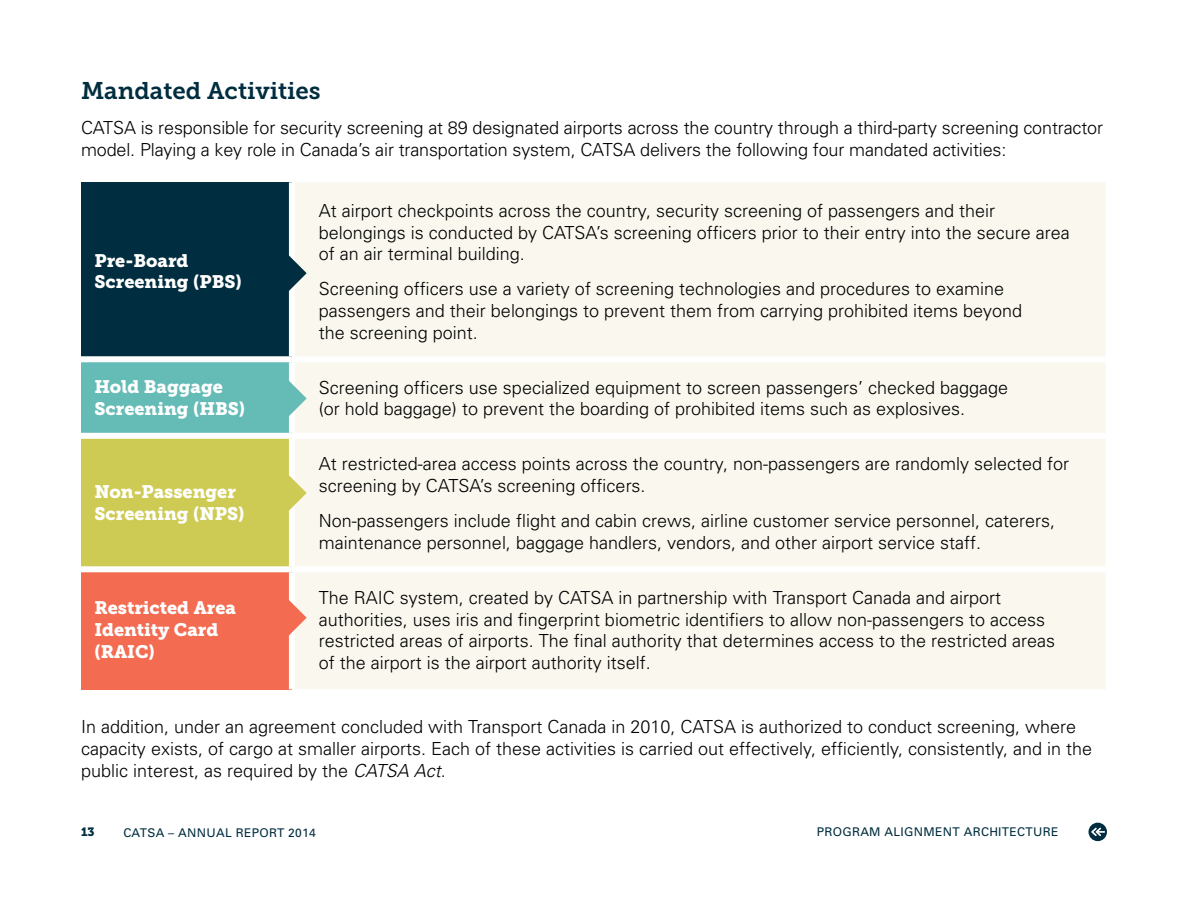
<style>
.page{position:relative;width:1188px;height:918px;background:#fff}
.page>*{position:absolute;margin:0;border:0;box-sizing:border-box;transform-origin:0 0}
.t1{font:24px "Museo Slab 700";color:#002d3f}
.t2{font:300 18px/21.8px "Univers";color:#000}
.t3{font:18px/21.8px "Museo Slab 900";color:#fff}
.t4{font:12px "Univers";letter-spacing:.025em;color:#002d3f}
.t5{font:12px "Museo Slab 900";color:#002d3f}
.s1{font-style:italic}
</style>
<div class="page">
<div style="left:1089px;top:823px;width:18px;height:18px;background:#002d3f;border-radius:50%"></div>
<svg style="left:1091px;top:828px;width:14px;height:8px"></svg>
<div style="left:81px;top:182px;width:211px;height:177px;background:#002d3f"></div>
<div style="left:295px;top:182px;width:810px;height:507px;background:#f9f7ee"></div>
<div style="left:81px;top:359px;width:211px;height:77px;background:#65bbb5"></div>
<div style="left:81px;top:436px;width:211px;height:133px;background:#cecb54"></div>
<div style="left:81px;top:569px;width:211px;height:120px;background:#f36c52"></div>
<div style="left:289px;top:182px;width:6px;height:174px;background:#fff"></div>
<div style="left:81px;top:356px;width:211px;height:6px;background:#fff"></div>
<div style="left:292px;top:356px;width:814px;height:6px;background:#fff"></div>
<div style="left:289px;top:362px;width:6px;height:71px;background:#fff"></div>
<div style="left:81px;top:433px;width:211px;height:6px;background:#fff"></div>
<div style="left:292px;top:433px;width:814px;height:6px;background:#fff"></div>
<div style="left:289px;top:439px;width:6px;height:127px;background:#fff"></div>
<div style="left:81px;top:566px;width:211px;height:6px;background:#fff"></div>
<div style="left:292px;top:566px;width:814px;height:6px;background:#fff"></div>
<div style="left:289px;top:572px;width:6px;height:117px;background:#fff"></div>
<svg style="left:288px;top:255px;width:19px;height:37px"></svg>
<svg style="left:289px;top:380px;width:18px;height:37px"></svg>
<svg style="left:289px;top:475px;width:18px;height:36px"></svg>
<svg style="left:289px;top:599px;width:18px;height:37px"></svg>
<h1 class="t1" style="left:81px;top:77px;width:241px">Mandated Activities</h1>
<p class="t2" style="left:81px;top:117px;width:1024px">CATSA is responsible for security screening at 89 designated airports across the country through a third-party screening contractor model. Playing a key role in Canada’s air transportation system, CATSA delivers the following four mandated activities:</p>
<p class="t3" style="left:94px;top:250px;width:149px">Pre-Board<br>Screening (PBS)</p>
<p class="t2" style="left:319px;top:200px;width:752px">At airport checkpoints across the country, security screening of passengers and their belongings is conducted by CATSA’s screening officers prior to their entry into the secure area of an air terminal building.</p>
<p class="t2" style="left:319px;top:278px;width:705px">Screening officers use a variety of screening technologies and procedures to examine passengers and their belongings to prevent them from carrying prohibited items beyond the screening point.</p>
<p class="t3" style="left:94px;top:376px;width:152px">Hold Baggage<br>Screening (HBS)</p>
<p class="t2" style="left:319px;top:376px;width:691px">Screening officers use specialized equipment to screen passengers’ checked baggage (or hold baggage) to prevent the boarding of prohibited items such as explosives.</p>
<p class="t3" style="left:94px;top:481px;width:152px">Non-Passenger<br>Screening (NPS)</p>
<p class="t2" style="left:319px;top:453px;width:752px">At restricted-area access points across the country, non-passengers are randomly selected for screening by CATSA’s screening officers.</p>
<p class="t2" style="left:319px;top:510px;width:738px">Non-passengers include flight and cabin crews, airline customer service personnel, caterers, maintenance personnel, baggage handlers, vendors, and other airport service staff.</p>
<p class="t3" style="left:94px;top:597px;width:143px">Restricted Area<br>Identity Card (RAIC)</p>
<p class="t2" style="left:319px;top:587px;width:738px">The RAIC system, created by CATSA in partnership with Transport Canada and airport authorities, uses iris and fingerprint biometric identifiers to allow non-passengers to access restricted areas of airports. The final authority that determines access to the restricted areas of the airport is the airport authority itself.</p>
<p class="t2" style="left:81px;top:716px;width:1013px">In addition, under an agreement concluded with Transport Canada in 2010, CATSA is authorized to conduct screening, where capacity exists, of cargo at smaller airports. Each of these activities is carried out effectively, efficiently, consistently, and in the public interest, as required by the <span class="s1">CATSA Act</span>.</p>
<p class="t5" style="left:81px;top:825px;width:15px">13</p>
<p class="t4" style="left:123px;top:826px;width:194px">CATSA – ANNUAL REPORT 2014</p>
<p class="t4" style="left:817px;top:825px;width:18px">PROGRAM</p>
<p class="t4" style="left:885px;top:825px;width:30px">ALIGNMENT</p>
<p class="t4" style="left:964px;top:825px;width:18px">ARCH</p>
<p class="t4" style="left:998px;top:825px;width:13px">ITECT</p>
<p class="t4" style="left:1033px;top:825px;width:18px">URE</p>
</div>
